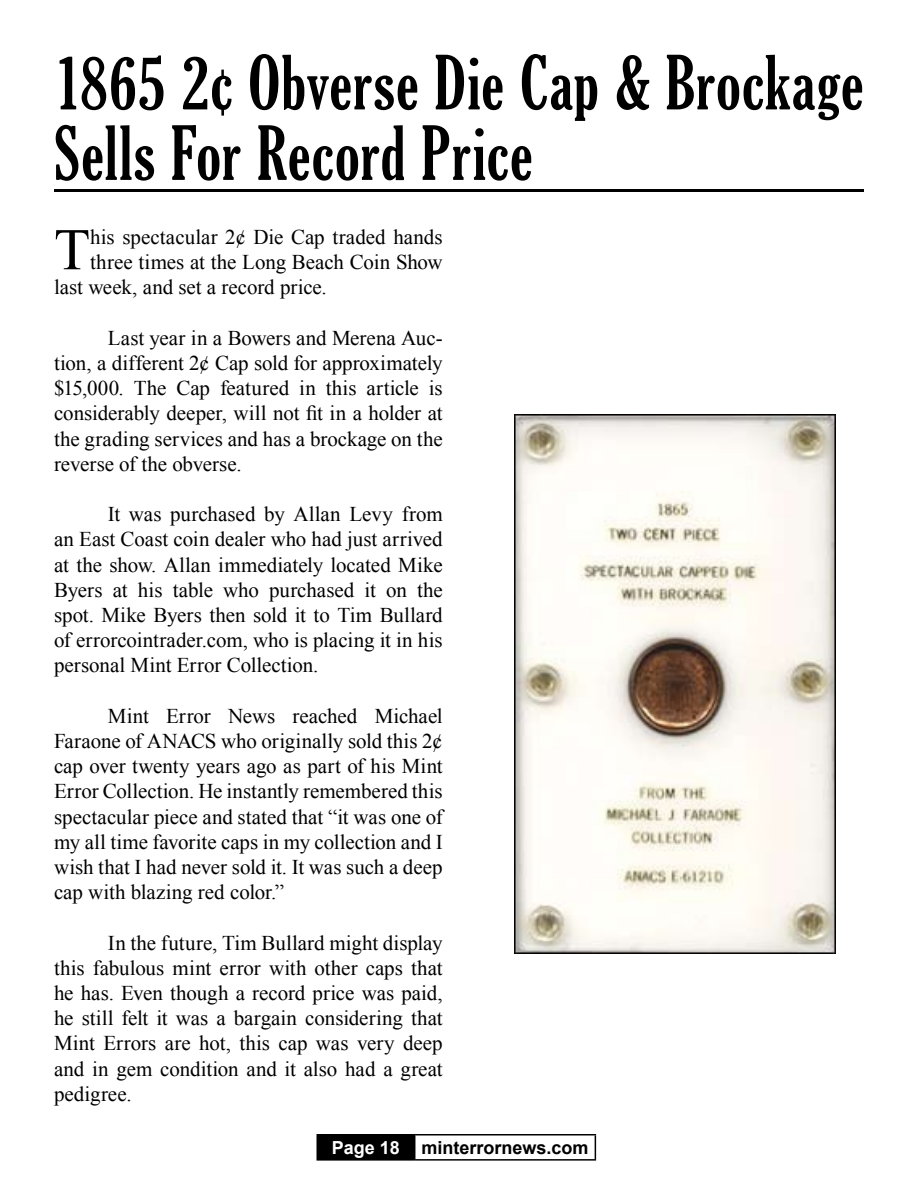
<style>
.page{position:relative;width:918px;height:1188px;background:#fff}
.page>*{position:absolute;margin:0;border:0;box-sizing:border-box;transform-origin:0 0}
.t1{font:extra-condensed 72px/70.5px "Gloucester";letter-spacing:.015em;color:#000}
.t2{font:59.1px "Times New Roman";color:#000}
.t3{font:21px/25.2px "Times New Roman";color:#000;text-align:justify}
.t4{font:700 18px "Arial";color:#000}
.t5{font:700 18px "Arial";color:#fff}
</style>
<div class="page">
<img style="left:514px;top:414px;width:322px;height:540px">
<div style="left:317px;top:1135px;width:98px;height:25px;background:#000"></div>
<hr style="left:316px;top:1134px;width:99px;height:2px;background:#000">
<hr style="left:316px;top:1136px;width:2px;height:23px;background:#000">
<hr style="left:415px;top:1134px;width:181px;height:2px;background:#000">
<svg style="left:595px;top:1136px;width:1px;height:23px"></svg>
<hr style="left:316px;top:1159px;width:99px;height:2px;background:#000">
<hr style="left:415px;top:1159px;width:181px;height:2px;background:#000">
<hr style="left:54px;top:189px;width:810px;height:3px;background:#000">
<h1 class="t1" style="left:54px;top:48px;width:811px">1865 2¢ Obverse Die Cap &amp; Brockage<br>Sells For Record Price</h1>
<h2 class="t2" style="left:54px;top:210px;width:38px">T</h2>
<p class="t3" style="left:90px;top:224px;width:354px">his spectacular 2¢ Die Cap traded hands</p>
<p class="t3" style="left:90px;top:249px;width:354px">three times at the Long Beach Coin Show</p>
<p class="t3" style="left:54px;top:275px;width:274px">last week, and set a record price.</p>
<p class="t3" style="left:54px;top:325px;width:390px;text-indent:54px">Last year in a Bowers and Merena Auc&shy;tion, a different 2¢ Cap sold for approximately $15,000. The Cap featured in this article is considerably deeper, will not fit in a holder at the grading services and has a brockage on the reverse of the obverse.</p>
<p class="t3" style="left:54px;top:501px;width:390px;text-indent:54px">It was purchased by Allan Levy from an East Coast coin dealer who had just arrived at the show. Allan immediately located Mike Byers at his table who purchased it on the spot. Mike Byers then sold it to Tim Bullard of errorcointrader.com, who is placing it in his personal Mint Error Collection.</p>
<p class="t3" style="left:54px;top:703px;width:390px;text-indent:54px">Mint Error News reached Michael Faraone of ANACS who originally sold this 2¢ cap over twenty years ago as part of his Mint Error Collection. He instantly remembered this spectacular piece and stated that “it was one of my all time favorite caps in my collection and I wish that I had never sold it. It was such a deep cap with blazing red color.”</p>
<p class="t3" style="left:54px;top:930px;width:390px;text-indent:54px">In the future, Tim Bullard might display this fabulous mint error with other caps that he has. Even though a record price was paid, he still felt it was a bargain considering that Mint Errors are hot, this cap was very deep and in gem condition and it also had a great pedigree.</p>
<p class="t5" style="left:332px;top:1136px;width:68px">Page 18</p>
<p class="t4" style="left:422px;top:1136px;width:169px">minterrornews.com</p>
</div>
